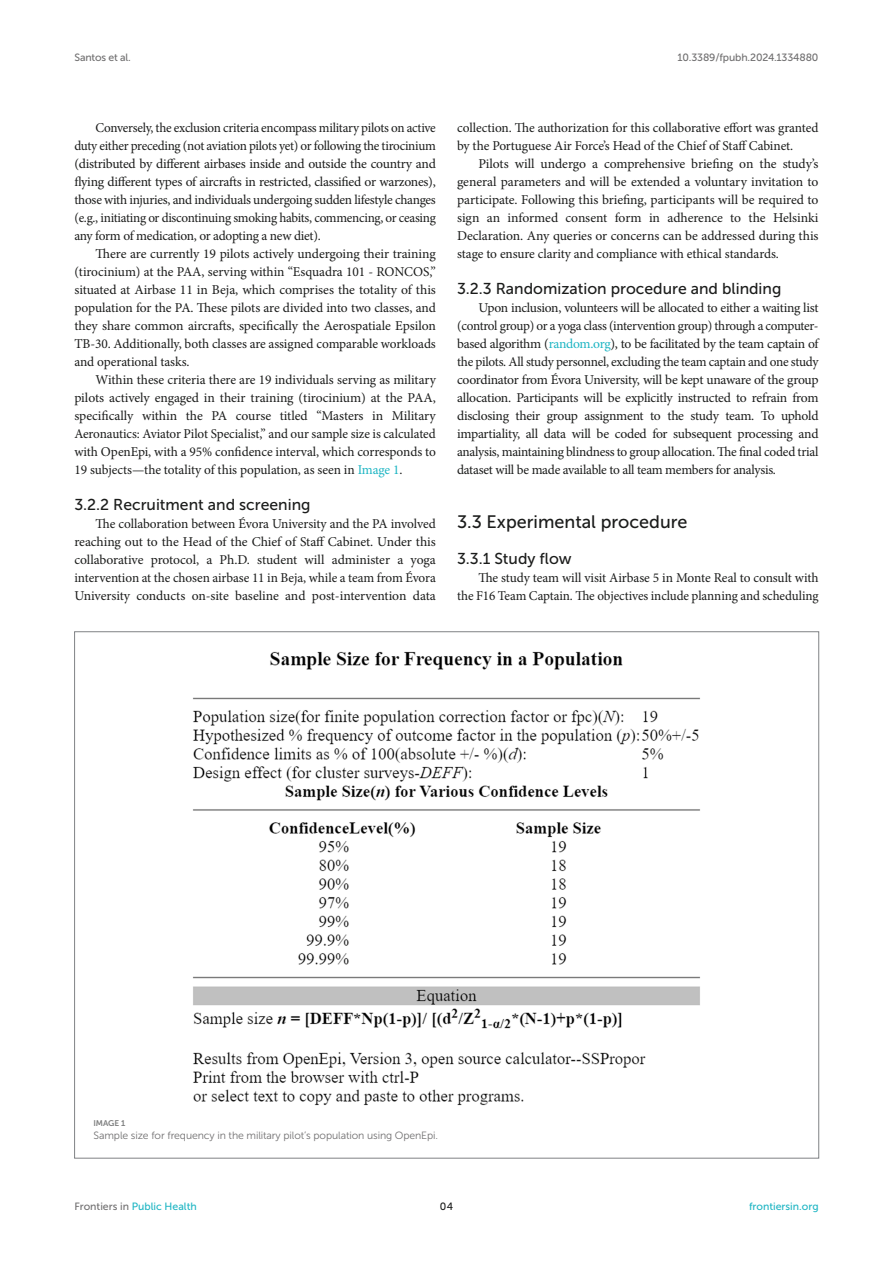
<style>
.page{position:relative;width:893px;height:1263px;background:#fff}
.page>*{position:absolute;margin:0;border:0;box-sizing:border-box;transform-origin:0 0}
.HEAD_2{font:18px "Museo Sans 500";color:#1b1c1b}
.HEAD_3{font:15.75px "Museo Sans 500";color:#1b1c1b}
.HEAD_3_after_HEAD_2{font:15.75px "Museo Sans 500";color:#1b1c1b}
.TEXT{font:13.5px/18px "Minion Pro";letter-spacing:-.01em;color:#1b1c1b;text-align:justify}
.TEXT_FLUSH{font:13.5px/18px "Minion Pro";letter-spacing:-.01em;color:#1b1c1b;text-align:justify}
.FIG_LEG{font:10.5px "Museo Sans 300";letter-spacing:-.01em;color:#706f70}
.t1{font:10.5px "Museo Sans 500";color:#1db5c3}
.t2{font:10.5px "Museo Sans 500";letter-spacing:-.015em;color:#706f70}
.t3{font:10.5px "Museo Sans 500";color:#1b1c1b}
.FIG_HD{font:8.25px "Museo Sans 700";letter-spacing:-.01em;color:#7e7f7f}
.s1{color:#1db5c3}
.s2{color:#706f70}
</style>
<div class="page">
<img style="left:193px;top:651px;width:507px;height:455px">
<p class="t2" style="left:74px;top:51px;width:58px">Santos et al.</p>
<p class="t2" style="left:678px;top:51px;width:142px">10.3389/fpubh.2024.1334880</p>
<p class="TEXT" style="left:74px;top:119px;width:363px;text-indent:21px">Conversely, the exclusion criteria encompass military pilots on active duty either preceding (not aviation pilots yet) or following the tirocinium (distributed by different airbases inside and outside the country and flying different types of aircrafts in restricted, classified or warzones), those with injuries, and individuals undergoing sudden lifestyle changes (e.g., initiating or discontinuing smoking habits, commencing, or ceasing any form of medication, or adopting a new diet).</p>
<p class="TEXT" style="left:74px;top:245px;width:363px;text-indent:21px">There are currently 19 pilots actively undergoing their training (tirocinium) at the PAA, serving within “Esquadra 101 - RONCOS,” situated at Airbase 11 in Beja, which comprises the totality of this population for the PA. These pilots are divided into two classes, and they share common aircrafts, specifically the Aerospatiale Epsilon TB-30. Additionally, both classes are assigned comparable workloads and operational tasks.</p>
<p class="TEXT" style="left:74px;top:371px;width:363px;text-indent:21px">Within these criteria there are 19 individuals serving as military pilots actively engaged in their training (tirocinium) at the PAA, specifically within the PA course titled “Masters in Military Aeronautics: Aviator Pilot Specialist,” and our sample size is calculated with OpenEpi, with a 95% confidence interval, which corresponds to 19 subjects—the totality of this population, as seen in <span class="s1">Image 1</span>.</p>
<p class="HEAD_3" style="left:74px;top:496px;width:238px">3.2.2 Recruitment and screening</p>
<p class="TEXT_FLUSH" style="left:74px;top:515px;width:363px;text-indent:21px">The collaboration between Évora University and the PA involved reaching out to the Head of the Chief of Staff Cabinet. Under this collaborative protocol, a Ph.D. student will administer a yoga intervention at the chosen airbase 11 in Beja, while a team from Évora University conducts on-site baseline and post-intervention data</p>
<p class="TEXT_FLUSH" style="left:457px;top:119px;width:363px">collection. The authorization for this collaborative effort was granted by the Portuguese Air Force’s Head of the Chief of Staff Cabinet.</p>
<p class="TEXT" style="left:457px;top:155px;width:363px;text-indent:21px">Pilots will undergo a comprehensive briefing on the study’s general parameters and will be extended a voluntary invitation to participate. Following this briefing, participants will be required to sign an informed consent form in adherence to the Helsinki Declaration. Any queries or concerns can be addressed during this stage to ensure clarity and compliance with ethical standards.</p>
<p class="HEAD_3" style="left:457px;top:280px;width:326px">3.2.3 Randomization procedure and blinding</p>
<p class="TEXT_FLUSH" style="left:457px;top:299px;width:363px;text-indent:21px">Upon inclusion, volunteers will be allocated to either a waiting list (control group) or a yoga class (intervention group) through a computer&shy;based algorithm (<span class="s1">random.org</span>), to be facilitated by the team captain of the pilots. All study personnel, excluding the team captain and one study coordinator from Évora University, will be kept unaware of the group allocation. Participants will be explicitly instructed to refrain from disclosing their group assignment to the study team. To uphold impartiality, all data will be coded for subsequent processing and analysis, maintaining blindness to group allocation. The final coded trial dataset will be made available to all team members for analysis.</p>
<p class="HEAD_2" style="left:457px;top:512px;width:232px">3.3 Experimental procedure</p>
<p class="HEAD_3_after_HEAD_2" style="left:457px;top:550px;width:116px">3.3.1 Study flow</p>
<p class="TEXT_FLUSH" style="left:457px;top:569px;width:363px;text-align:right">The study team will visit Airbase 5 in Monte Real to consult with<br>the F16 Team Captain. The objectives include planning and scheduling</p>
<p class="FIG_HD" style="left:94px;top:1118px;width:33px">IMAGE 1</p>
<p class="FIG_LEG" style="left:94px;top:1130px;width:346px">Sample size for frequency in the military pilot’s population using OpenEpi.</p>
<p class="t1" style="left:74px;top:1200px;width:124px"><span class="s2">Frontiers in</span> Public Health</p>
<p class="t3" style="left:440px;top:1200px;width:15px">04</p>
<p class="t1" style="left:749px;top:1200px;width:71px">frontiersin.org</p>
</div>
